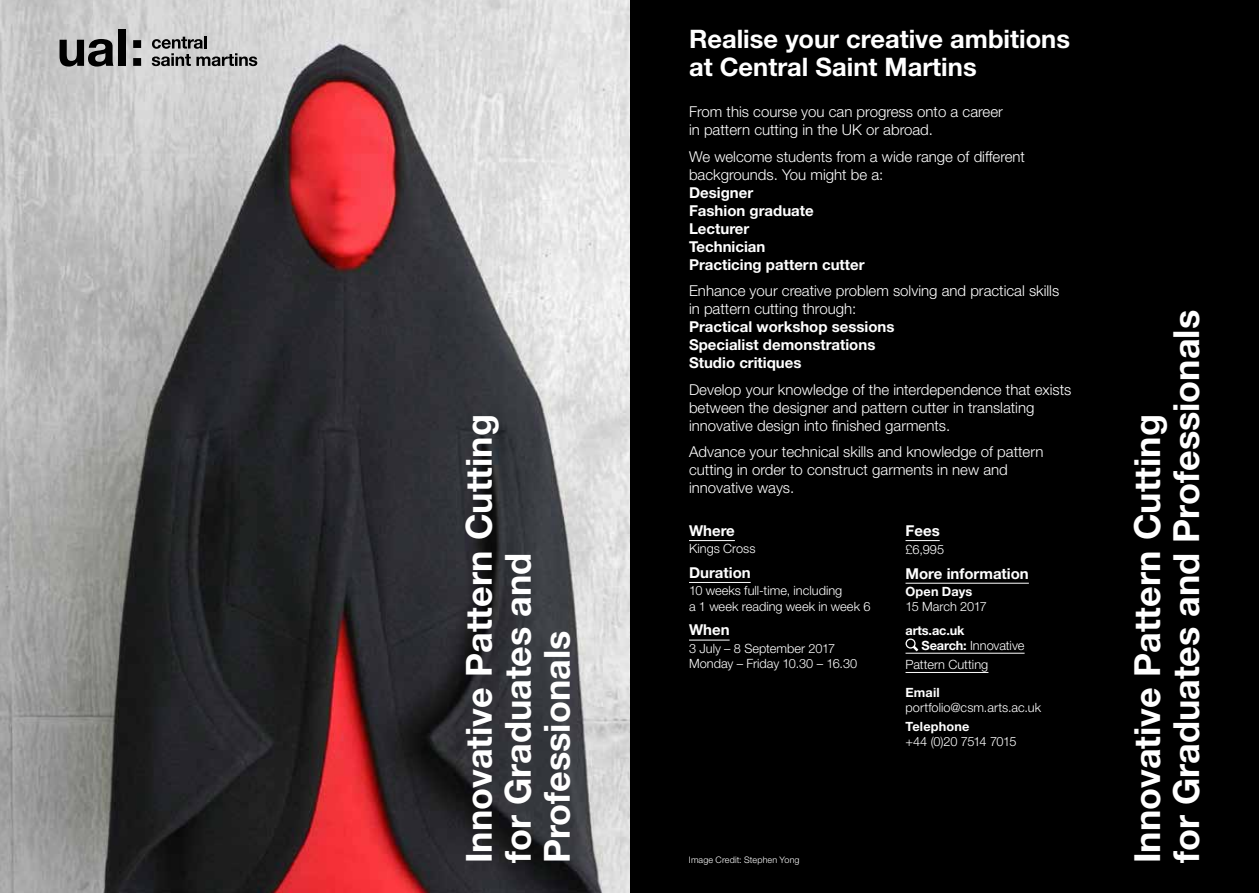
<style>
.page{position:relative;width:1259px;height:893px;background:#fff}
.page>*{position:absolute;margin:0;border:0;box-sizing:border-box;transform-origin:0 0}
.t1{font:700 36px/39px "Helvetica Neue LT Std";color:#fff}
.t2{font:700 25.5px/28.5px "Helvetica Neue LT Std";color:#fff}
.t3{font:300 15px/18px "Helvetica Neue LT Std";color:#fff}
.t4{font:700 15px/18px "Helvetica Neue LT Std";color:#fff}
.t5{font:300 12.75px/15.8px "Helvetica Neue LT Std";color:#fff}
.t6{font:700 12.75px/15px "Helvetica Neue LT Std";letter-spacing:.01em;color:#fff}
.t7{font:300 12.75px "Helvetica Neue LT Std";letter-spacing:-.04em;color:#fff}
.t8{font:300 9px "Helvetica Neue LT Std";letter-spacing:.015em;color:#fff}
.s1{font-weight:300}
</style>
<div class="page">
<div style="left:617px;top:0;width:642px;height:893px;background:#000"></div>
<hr style="left:689px;top:540px;width:46px;height:1px;background:#fff">
<hr style="left:689px;top:582px;width:61px;height:1px;background:#fff">
<hr style="left:689px;top:640px;width:40px;height:1px;background:#fff">
<hr style="left:905px;top:540px;width:34px;height:1px;background:#fff">
<hr style="left:905px;top:583px;width:124px;height:1px;background:#fff">
<hr style="left:905px;top:653px;width:119px;height:1px;background:#fff">
<hr style="left:905px;top:672px;width:83px;height:1px;background:#fff">
<svg style="left:905px;top:638px;width:13px;height:13px"></svg>
<img style="left:0;top:0;width:629px;height:893px">
<svg style="left:60px;top:39px;width:53px;height:28px"></svg>
<div style="left:118px;top:30px;width:7px;height:36px;background:#000"></div>
<svg style="left:133px;top:40px;width:8px;height:26px"></svg>
<svg style="left:152px;top:36px;width:105px;height:30px;background:#989898"></svg>
<h1 class="t1" style="left:459px;top:863px;width:450px;rotate:-90deg">Innovative Pattern Cutting for Graduates and<br>Professionals</h1>
<h2 class="t2" style="left:689px;top:24px;width:382px">Realise your creative ambitions at Central Saint Martins</h2>
<p class="t3" style="left:689px;top:102px;width:315px">From this course you can progress onto a career in pattern cutting in the UK or abroad.</p>
<p class="t3" style="left:689px;top:147px;width:337px">We welcome students from a wide range of different backgrounds. You might be a:</p>
<p class="t4" style="left:689px;top:183px;width:177px">Designer<br>Fashion graduate<br>Lecturer<br>Technician<br>Practicing pattern cutter</p>
<p class="t3" style="left:689px;top:281px;width:372px">Enhance your creative problem solving and practical skills in pattern cutting through:</p>
<p class="t4" style="left:689px;top:317px;width:207px">Practical workshop sessions<br>Specialist demonstrations<br>Studio critiques</p>
<p class="t3" style="left:689px;top:380px;width:384px">Develop your knowledge of the interdependence that exists between the designer and pattern cutter in translating innovative design into finished garments.</p>
<p class="t3" style="left:689px;top:442px;width:356px">Advance your technical skills and knowledge of pattern cutting in order to construct garments in new and innovative ways.</p>
<p class="t4" style="left:689px;top:521px;width:47px">Where</p>
<p class="t5" style="left:689px;top:540px;width:68px">Kings Cross</p>
<p class="t4" style="left:689px;top:563px;width:63px">Duration</p>
<p class="t5" style="left:689px;top:582px;width:183px">10 weeks full-time, including<br>a 1 week reading week in week 6</p>
<p class="t4" style="left:689px;top:621px;width:42px">When</p>
<p class="t5" style="left:689px;top:640px;width:170px">3 July – 8 September 2017<br>Monday – Friday 10.30 – 16.30</p>
<p class="t4" style="left:905px;top:521px;width:36px">Fees</p>
<p class="t5" style="left:905px;top:541px;width:40px">£6,995</p>
<p class="t4" style="left:905px;top:564px;width:125px">More information</p>
<p class="t6" style="left:905px;top:583px;width:68px">Open Days</p>
<p class="t5" style="left:905px;top:598px;width:83px">15 March 2017</p>
<p class="t6" style="left:921px;top:622px;width:104px;text-indent:-16px">arts.ac.uk<br>Search: <span class="s1">Innovative</span></p>
<p class="t5" style="left:905px;top:656px;width:84px">Pattern Cutting</p>
<p class="t6" style="left:905px;top:685px;width:36px">Email</p>
<p class="t5" style="left:905px;top:699px;width:137px">portfolio@csm.arts.ac.uk</p>
<p class="t6" style="left:905px;top:719px;width:65px">Telephone</p>
<p class="t7" style="left:905px;top:734px;width:113px">+44 (0)20 7514 7015</p>
<p class="t8" style="left:689px;top:854px;width:112px">Image Credit: Stephen Yong</p>
<h1 class="t1" style="left:1127px;top:863px;width:555px;rotate:-90deg">Innovative Pattern Cutting<br>for Graduates and Professionals</h1>
</div>
